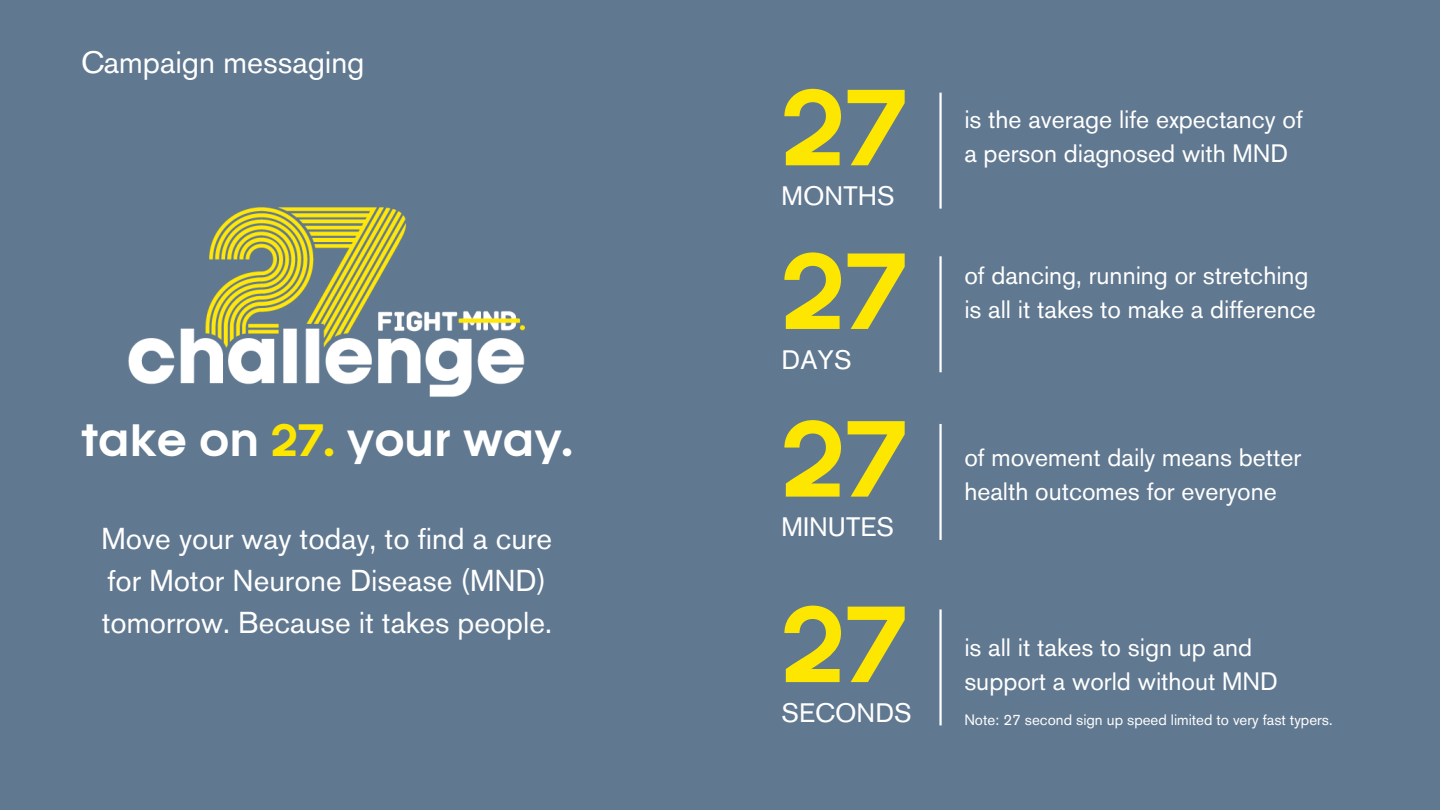
<style>
.page{position:relative;width:1440px;height:810px;background:#607890}
.page>*{position:absolute;margin:0;border:0;box-sizing:border-box;transform-origin:0 0}
.t1{font:600 94.3px "Franie";color:#fde700}
.t2{font:600 39.8px "Franie";color:#fff}
.t3{font:30.7px "Akzidenz Grotesk BE";color:#fff}
.t4{font:30px/42px "Akzidenz Grotesk BE";color:#fff}
.t5{font:26.5px "Akzidenz Grotesk BE";color:#fff}
.t6{font:25px/34.5px "Akzidenz Grotesk BE";color:#fff}
.t7{font:15px "Akzidenz Grotesk BE";color:#fff}
.s1{color:#fde700}
</style>
<div class="page">
<img style="left:129px;top:208px;width:396px;height:189px">
<hr style="left:939px;top:93px;width:3px;height:116px;background:#fff">
<hr style="left:939px;top:256px;width:3px;height:116px;background:#fff">
<hr style="left:939px;top:609px;width:3px;height:116px;background:#fff">
<hr style="left:939px;top:424px;width:3px;height:116px;background:#fff">
<h4 class="t3" style="left:81px;top:44px;width:285px">Campaign messaging</h4>
<p class="t2" style="left:81px;top:424px;width:493px">take on <span class="s1">27.</span> your way.</p>
<h1 class="t4" style="left:102px;top:517px;width:452px">Move your way today, to find a cure for Motor Neurone Disease (MND) tomorrow. Because it takes people.</h1>
<h2 class="t1" style="left:782px;top:90px;width:126px">27</h2>
<h3 class="t5" style="left:782px;top:180px;width:115px">MONTHS</h3>
<p class="t1" style="left:782px;top:254px;width:126px">27</p>
<h4 class="t5" style="left:782px;top:344px;width:72px">DAYS</h4>
<h3 class="t1" style="left:782px;top:421px;width:126px">27</h3>
<p class="t5" style="left:782px;top:511px;width:114px">MINUTES</p>
<h4 class="t1" style="left:782px;top:607px;width:126px">27</h4>
<h3 class="t5" style="left:782px;top:697px;width:132px">SECONDS</h3>
<p class="t6" style="left:964px;top:102px;width:340px">is the average life expectancy of a person diagnosed with MND</p>
<p class="t6" style="left:964px;top:258px;width:353px">of dancing, running or stretching is all it takes to make a difference</p>
<h4 class="t6" style="left:964px;top:440px;width:338px">of movement daily means better health outcomes for everyone</h4>
<h3 class="t6" style="left:964px;top:630px;width:315px">is all it takes to sign up and support a world without MND</h3>
<p class="t7" style="left:964px;top:711px;width:370px">Note: 27 second sign up speed limited to very fast typers.</p>
</div>
